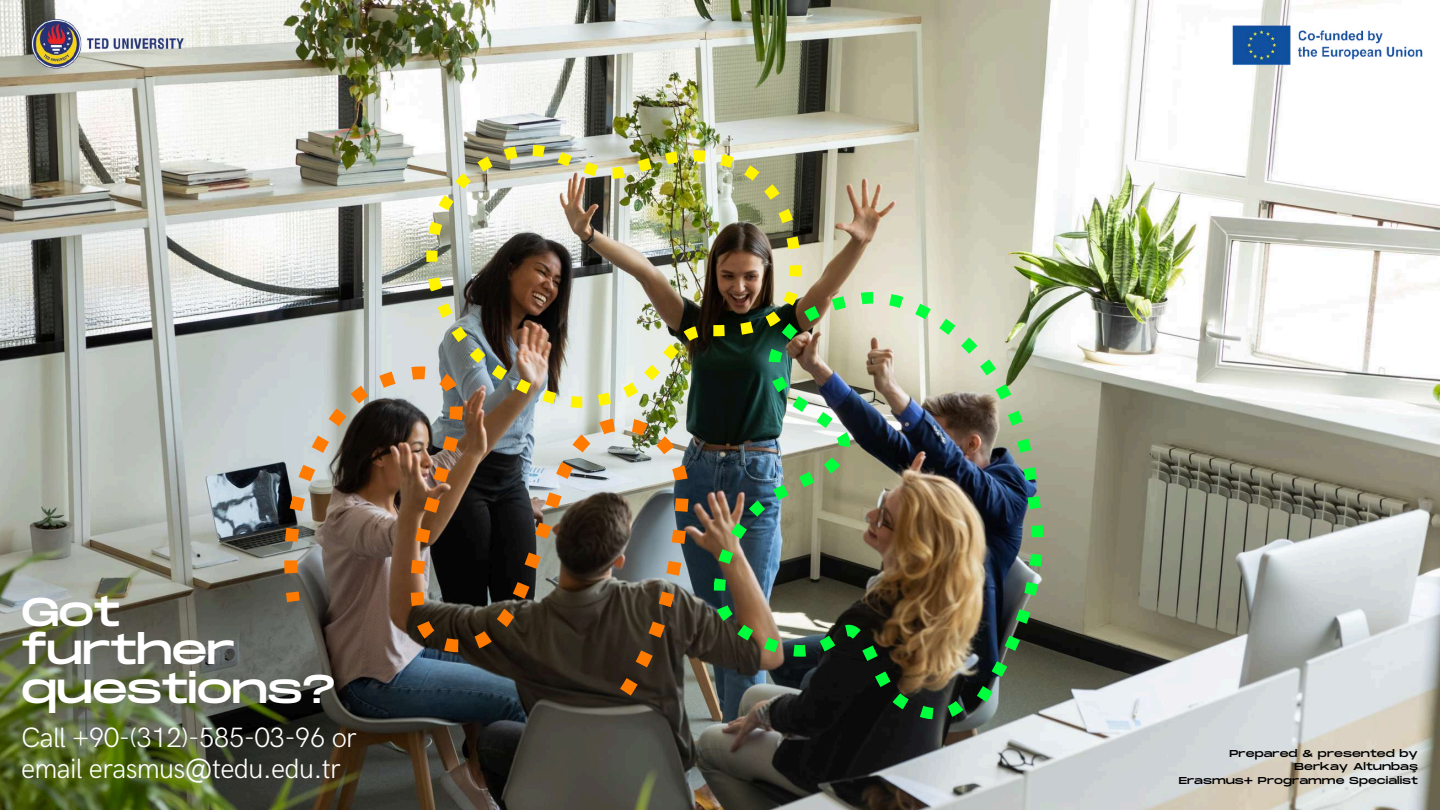
<style>
.page{position:relative;width:1440px;height:810px;background:#fff}
.page>*{position:absolute;margin:0;border:0;box-sizing:border-box;transform-origin:0 0}
.t1{font:40px/38.2px "Monument Extended";letter-spacing:-.025em;color:#fff}
.t2{font:300 28px/30.8px "HK Grotesk";letter-spacing:-.025em;color:#fff}
.t3{font:10px/13.5px "Monument Extended";color:#000;text-align:right}
</style>
<div class="page">
<img style="left:0;top:0;width:1440px;height:810px">
<img style="left:0;top:0;width:215px;height:90px">
<img style="left:1231px;top:23px;width:205px;height:44px">
<img style="left:263px;top:334px;width:439px;height:373px">
<img style="left:702px;top:279px;width:365px;height:450px">
<img style="left:376px;top:28px;width:469px;height:466px">
<h1 class="t1" style="left:21px;top:595px;width:316px">Got further questions?</h1>
<h2 class="t2" style="left:21px;top:723px;width:337px">Call +90-(312)-585-03-96 or email erasmus@tedu.edu.tr</h2>
<p class="t3" style="left:1179px;top:747px;width:241px">Prepared &amp; presented by<br>Berkay Altunbaş<br>Erasmus+ Programme Specialist</p>
</div>
